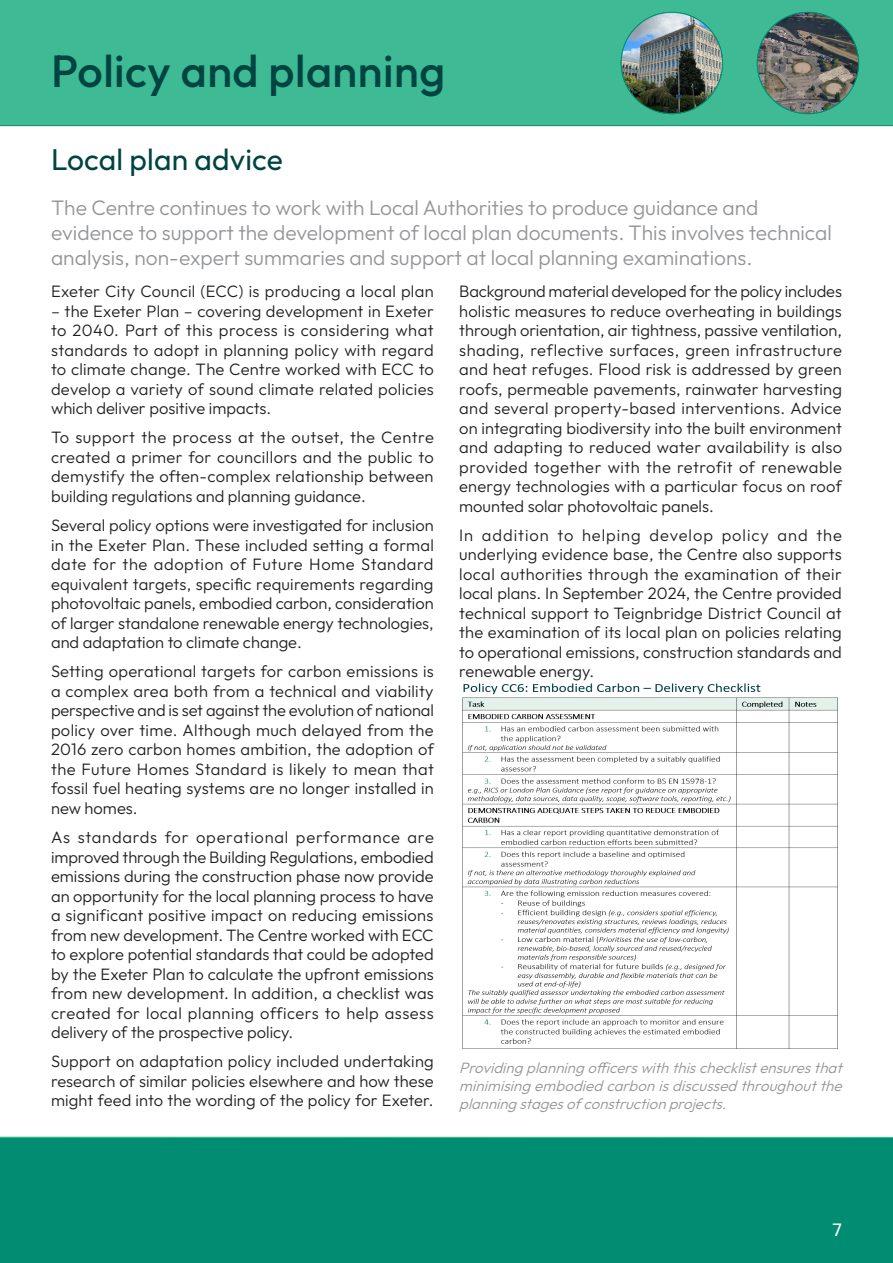
<style>
.page{position:relative;width:893px;height:1263px;background:#fff}
.page>*{position:absolute;margin:0;border:0;box-sizing:border-box;transform-origin:0 0}
.Heading1{font:500 45px "Outfit";letter-spacing:.01em;color:#004441}
.Heading2{font:30px "Outfit";letter-spacing:.005em;color:#004441}
.Intro_caption{font:300 21px/25.2px "Outfit";color:#939598}
.t1{font:18px "Outfit";color:#fff}
.Body1{font:300 16.5px/19.5px "Outfit";color:#231f20;text-align:justify}
.Body1-2{font:300 16.5px "Outfit";letter-spacing:.02em;color:#231f20}
.t2{font:italic 300 15px/18px "Outfit";color:#939598;text-align:justify}
</style>
<div class="page">
<div style="left:0;top:1136px;width:893px;height:127px;background:#008d71"></div>
<div style="left:0;top:0;width:893px;height:126px;background:#3ebb95"></div>
<img style="left:621px;top:12px;width:101px;height:102px;border-radius:51px">
<img style="left:757px;top:12px;width:102px;height:102px;border-radius:51px">
<img style="left:462px;top:683px;width:376px;height:366px">
<p class="Heading1" style="left:51px;top:46px;width:396px">Policy and planning</p>
<p class="Heading2" style="left:51px;top:143px;width:233px">Local plan advice</p>
<p class="Intro_caption" style="left:51px;top:195px;width:782px">The Centre continues to work with Local Authorities to produce guidance and evidence to support the development of local plan documents. This involves technical analysis, non-expert summaries and support at local planning examinations.</p>
<p class="Body1-2" style="left:51px;top:282px;width:384px">Exeter City Council (ECC) is producing a local plan</p>
<p class="Body1" style="left:51px;top:301px;width:384px">– the Exeter Plan – covering development in Exeter to 2040. Part of this process is considering what standards to adopt in planning policy with regard to climate change. The Centre worked with ECC to develop a variety of sound climate related policies which deliver positive impacts.</p>
<p class="Body1" style="left:51px;top:428px;width:384px">To support the process at the outset, the Centre created a primer for councillors and the public to demystify the often-complex relationship between building regulations and planning guidance.</p>
<p class="Body1" style="left:51px;top:515px;width:384px">Several policy options were investigated for inclusion in the Exeter Plan. These included setting a formal date for the adoption of Future Home Standard equivalent targets, specific requirements regarding photovoltaic panels, embodied carbon, consideration of larger standalone renewable energy technologies, and adaptation to climate change.</p>
<p class="Body1" style="left:51px;top:662px;width:384px">Setting operational targets for carbon emissions is a complex area both from a technical and viability perspective and is set against the evolution of national policy over time. Although much delayed from the 2016 zero carbon homes ambition, the adoption of the Future Homes Standard is likely to mean that fossil fuel heating systems are no longer installed in new homes.</p>
<p class="Body1" style="left:51px;top:827px;width:384px">As standards for operational performance are improved through the Building Regulations, embodied emissions during the construction phase now provide an opportunity for the local planning process to have a significant positive impact on reducing emissions from new development. The Centre worked with ECC to explore potential standards that could be adopted by the Exeter Plan to calculate the upfront emissions from new development. In addition, a checklist was created for local planning officers to help assess delivery of the prospective policy.</p>
<p class="Body1" style="left:51px;top:1052px;width:384px">Support on adaptation policy included undertaking research of similar policies elsewhere and how these might feed into the wording of the policy for Exeter.</p>
<p class="Body1" style="left:459px;top:281px;width:384px">Background material developed for the policy includes holistic measures to reduce overheating in buildings through orientation, air tightness, passive ventilation, shading, reflective surfaces, green infrastructure and heat refuges. Flood risk is addressed by green roofs, permeable pavements, rainwater harvesting and several property-based interventions. Advice on integrating biodiversity into the built environment and adapting to reduced water availability is also provided together with the retrofit of renewable energy technologies with a particular focus on roof mounted solar photovoltaic panels.</p>
<p class="Body1" style="left:459px;top:525px;width:384px">In addition to helping develop policy and the underlying evidence base, the Centre also supports local authorities through the examination of their local plans. In September 2024, the Centre provided technical support to Teignbridge District Council at the examination of its local plan on policies relating to operational emissions, construction standards and renewable energy.</p>
<p class="t2" style="left:459px;top:1058px;width:388px">Providing planning officerswiththischecklistensuresthat minimising embodied carbon isdiscussed throughoutthe planning stagesofconstructionprojects.</p>
<p class="t1" style="left:832px;top:1219px;width:11px">7</p>
</div>
